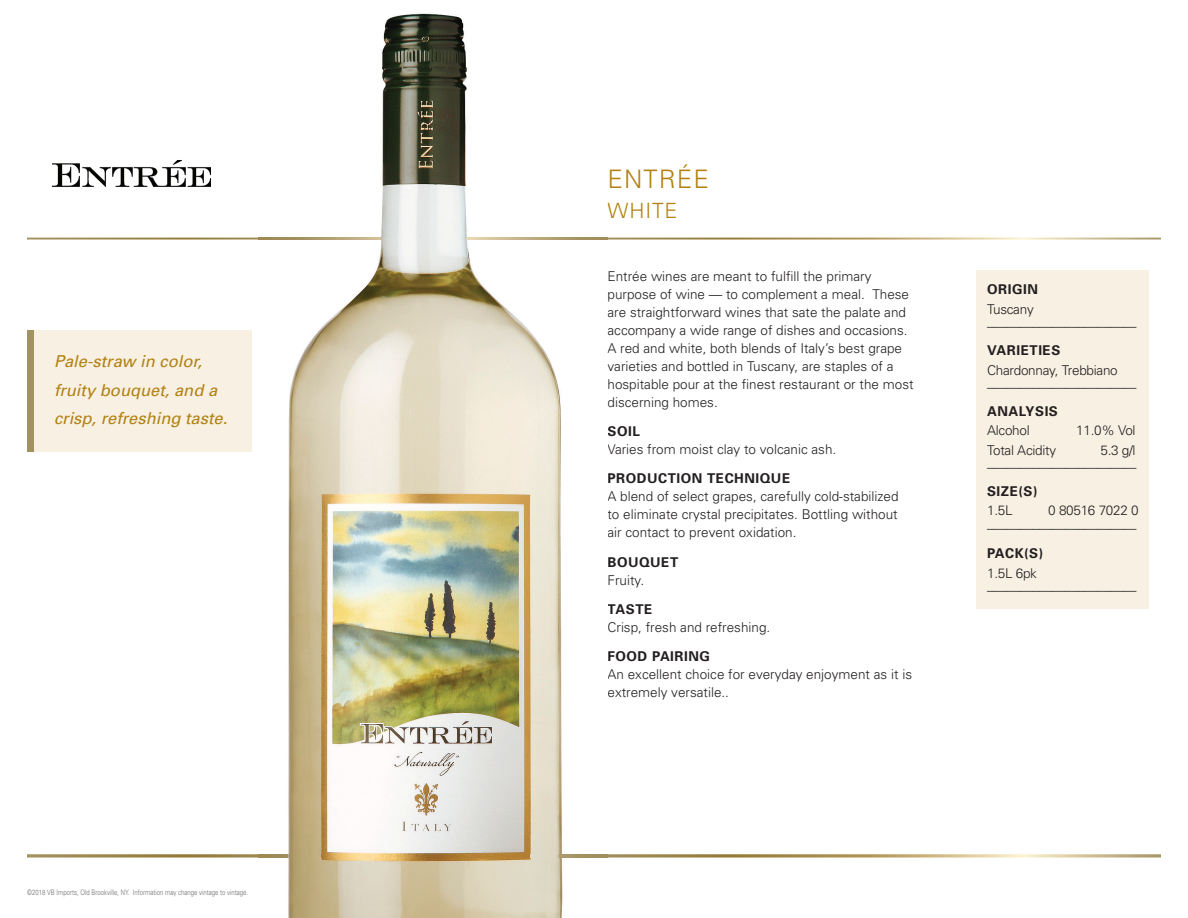
<style>
.page{position:relative;width:1188px;height:918px;background:#fff}
.page>*{position:absolute;margin:0;border:0;box-sizing:border-box;transform-origin:0 0}
.t1{font:300 25.5px "Univers";letter-spacing:.04em;color:#b28112}
.t2{font:300 21px "Univers";letter-spacing:.04em;color:#b28112}
.t3{font:italic 16.5px/28.5px "Univers";color:#b28112}
.t4{font:300 13.5px/18px "Univers";color:#231f20}
.t5{font:300 13.5px/12px "Univers";letter-spacing:-.02em;color:#231f20}
.t6{font:700 13.5px "Univers";letter-spacing:.04em;color:#231f20}
.t7{font:300 7.5px "Univers";color:#67676a;scale:.8 1}
</style>
<div class="page">
<svg style="left:27px;top:238px;width:1134px;height:2px;background:#c3b389"></svg>
<svg style="left:27px;top:854px;width:1134px;height:4px;background:#bead80"></svg>
<img style="left:52px;top:160px;width:159px;height:27px">
<div style="left:27px;top:330px;width:225px;height:122px;background:#f7f0e3"></div>
<div style="left:27px;top:330px;width:7px;height:122px;background:#a29161"></div>
<div style="left:976px;top:270px;width:173px;height:338px;background:#f7f0e3"></div>
<img style="left:259px;top:13px;width:349px;height:905px">
<img style="left:259px;top:238px;width:349px;height:2px">
<img style="left:259px;top:854px;width:349px;height:4px">
<p class="t3" style="left:54px;top:347px;width:175px">Pale-straw in color, fruity bouquet, and a crisp, refreshing taste.</p>
<p class="t7" style="left:27px;top:888px;width:278px">©2018 VB Imports, Old Brookville, NY. Information may change vintage to vintage.</p>
<h1 class="t1" style="left:608px;top:163px;width:103px">ENTRÉE</h1>
<h2 class="t2" style="left:608px;top:198px;width:71px">WHITE</h2>
<p class="t4" style="left:608px;top:267px;width:308px">Entrée wines are meant to fulfill the primary purpose of wine — to complement a meal. These are straightforward wines that sate the palate and accompany a wide range of dishes and occasions.<br>A red and white, both blends of Italy’s best grape varieties and bottled in Tuscany, are staples of a hospitable pour at the finest restaurant or the most discerning homes.</p>
<p class="t6" style="left:608px;top:423px;width:34px">SOIL</p>
<p class="t4" style="left:608px;top:440px;width:230px">Varies from moist clay to volcanic ash.</p>
<p class="t6" style="left:608px;top:470px;width:184px">PRODUCTION TECHNIQUE</p>
<p class="t4" style="left:608px;top:487px;width:293px;text-align:justify">A blend of select grapes, carefully cold-stabilized to eliminate crystal precipitates. Bottling without air contact to prevent oxidation.</p>
<p class="t6" style="left:608px;top:553px;width:72px">BOUQUET</p>
<p class="t4" style="left:608px;top:570px;width:38px">Fruity.</p>
<p class="t6" style="left:608px;top:600px;width:46px">TASTE</p>
<p class="t4" style="left:608px;top:618px;width:164px">Crisp, fresh and refreshing.</p>
<p class="t6" style="left:608px;top:648px;width:104px">FOOD PAIRING</p>
<p class="t4" style="left:608px;top:665px;width:306px">An excellent choice for everyday enjoyment as it is extremely versatile..</p>
<p class="t6" style="left:987px;top:281px;width:52px">ORIGIN</p>
<p class="t5" style="left:987px;top:303px;width:151px">Tuscany _______________________</p>
<p class="t6" style="left:987px;top:342px;width:75px">VARIETIES</p>
<p class="t5" style="left:987px;top:363px;width:151px">Chardonnay, Trebbiano _______________________</p>
<p class="t6" style="left:987px;top:402px;width:72px">ANALYSIS</p>
<p class="t5" style="left:987px;top:424px;width:44px">Alcohol</p>
<p class="t4" style="left:1076px;top:421px;width:61px">11.0% Vol</p>
<p class="t5" style="left:987px;top:444px;width:71px">Total Acidity</p>
<p class="t4" style="left:987px;top:444px;width:151px;line-height:12px;text-align:right">5.3 g/l _______________________</p>
<p class="t6" style="left:987px;top:483px;width:52px">SIZE(S)</p>
<p class="t4" style="left:987px;top:501px;width:27px">1.5L</p>
<p class="t5" style="left:987px;top:504px;width:153px;text-align:right">0 80516 7022 0 _______________________</p>
<p class="t6" style="left:987px;top:545px;width:58px">PACK(S)</p>
<p class="t4" style="left:987px;top:567px;width:151px;line-height:12px">1.5L 6pk _______________________</p>
</div>
